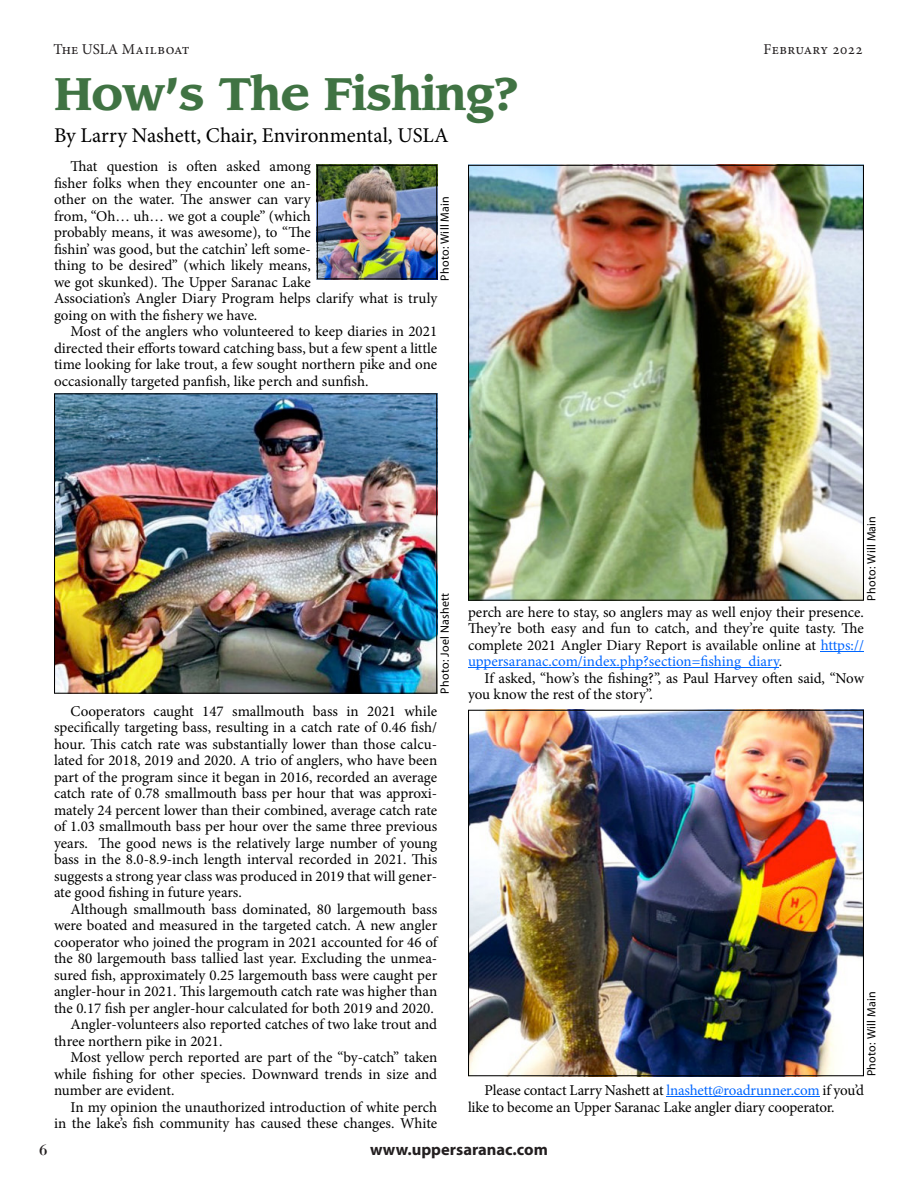
<style>
.page{position:relative;width:918px;height:1188px;background:#fff}
.page>*{position:absolute;margin:0;border:0;box-sizing:border-box;transform-origin:0 0}
.t1{font:700 45px "Leawood";letter-spacing:-.015em;color:#407343}
.t2{font:21px "Minion Pro";color:#000}
.t3{font:700 16.5px "Myriad Pro";color:#231f20}
.t4{font:16.5px "Bodoni";color:#231f20}
.t5{font:15px/16.5px "Minion Pro";color:#000}
.t6{font:15px "Minion Pro";letter-spacing:.005em;color:#231f20}
.t7{font:15px "Minion Pro";letter-spacing:.025em;color:#231f20}
.t8{font:12px "Myriad Pro";letter-spacing:.02em;color:#000}
.s1{color:#06f}
</style>
<div class="page">
<hr style="left:821px;top:651px;width:43px;height:1px;background:#06f">
<hr style="left:468px;top:667px;width:311px;height:1px;background:#06f">
<hr style="left:666px;top:1096px;width:154px;height:1px;background:#06f">
<img style="left:54px;top:393px;width:383px;height:301px">
<img style="left:317px;top:165px;width:120px;height:114px">
<img style="left:468px;top:165px;width:396px;height:436px">
<img style="left:468px;top:710px;width:396px;height:366px">
<p class="t6" style="left:53px;top:43px;width:137px">The USLA Mailboat</p>
<p class="t7" style="left:764px;top:43px;width:101px">February 2022</p>
<h1 class="t1" style="left:54px;top:74px;width:466px">How’s The Fishing?</h1>
<h2 class="t2" style="left:54px;top:127px;width:396px">By Larry Nashett, Chair, Environmental, USLA</h2>
<p class="t5" style="left:54px;top:159px;width:385px;text-indent:16px">That question is often asked among<br>fisher folks when they encounter one an-<br>other on the water. The answer can vary<br>from, “Oh… uh… we got a couple” (which<br>probably means, it was awesome), to “The<br>fishin’ was good, but the catchin’ left some-<br>thing to be desired” (which likely means,<br>we got skunked). The Upper Saranac Lake<br>Association’s Angler Diary Program helps clarify what is truly going on with the fishery we have.</p>
<p class="t5" style="left:54px;top:324px;width:385px;text-align:justify;text-indent:16px">Most of the anglers who volunteered to keep diaries in 2021 directed their efforts toward catching bass, but a few spent a little time looking for lake trout, a few sought northern pike and one occasionally targeted panfish, like perch and sunfish.</p>
<p class="t8" style="left:440px;top:281px;width:86px;rotate:-90deg">Photo: Will Main</p>
<p class="t8" style="left:440px;top:694px;width:103px;rotate:-90deg">Photo: Joel Nashett</p>
<p class="t5" style="left:54px;top:704px;width:385px;text-align:justify;text-indent:16px">Cooperators caught 147 smallmouth bass in 2021 while specifically targeting bass, resulting in a catch rate of 0.46 fish/ hour. This catch rate was substantially lower than those calcu&shy;lated for 2018, 2019 and 2020. A trio of anglers, who have been part of the program since it began in 2016, recorded an average catch rate of 0.78 smallmouth bass per hour that was approxi&shy;mately 24 percent lower than their combined, average catch rate of 1.03 smallmouth bass per hour over the same three previous years. The good news is the relatively large number of young bass in the 8.0-8.9-inch length interval recorded in 2021. This suggests a strong year class was produced in 2019 that will gener&shy;ate good fishing in future years.</p>
<p class="t5" style="left:70px;top:902px;width:368px">Although smallmouth bass dominated, 80 largemouth bass</p>
<p class="t5" style="left:54px;top:918px;width:385px">were boated and measured in the targeted catch. A new angler</p>
<p class="t5" style="left:54px;top:935px;width:385px">cooperator who joined the program in 2021 accounted for 46 of</p>
<p class="t5" style="left:54px;top:951px;width:385px">the 80 largemouth bass tallied last year. Excluding the unmea-</p>
<p class="t5" style="left:54px;top:968px;width:385px">sured fish, approximately 0.25 largemouth bass were caught per</p>
<p class="t5" style="left:54px;top:984px;width:385px">angler-hour in 2021. This largemouth catch rate was higher than</p>
<p class="t5" style="left:54px;top:1001px;width:381px">the 0.17 fish per angler-hour calculated for both 2019 and 2020.</p>
<p class="t5" style="left:70px;top:1017px;width:368px">Angler-volunteers also reported catches of two lake trout and</p>
<p class="t5" style="left:54px;top:1034px;width:170px">three northern pike in 2021.</p>
<p class="t5" style="left:70px;top:1050px;width:368px">Most yellow perch reported are part of the “by-catch” taken</p>
<p class="t5" style="left:54px;top:1067px;width:385px">while fishing for other species. Downward trends in size and</p>
<p class="t5" style="left:54px;top:1083px;width:122px">number are evident.</p>
<p class="t5" style="left:70px;top:1100px;width:368px">In my opinion the unauthorized introduction of white perch</p>
<p class="t5" style="left:54px;top:1116px;width:385px">in the lake’s fish community has caused these changes. White</p>
<p class="t8" style="left:867px;top:601px;width:86px;rotate:-90deg">Photo: Will Main</p>
<p class="t5" style="left:468px;top:605px;width:398px;text-align:justify">perch are here to stay, so anglers may as well enjoy their presence.<br>They’re both easy and fun to catch, and they’re quite tasty. The complete 2021 Angler Diary Report is available online at <span class="s1">https:// uppersaranac.com/index.php?section=fishing_diary</span>.</p>
<p class="t5" style="left:468px;top:671px;width:398px;text-indent:16px">If asked, “how’s the fishing?”, as Paul Harvey often said, “Now you know the rest of the story”.</p>
<p class="t8" style="left:867px;top:1076px;width:86px;rotate:-90deg">Photo: Will Main</p>
<p class="t5" style="left:468px;top:1083px;width:397px;text-indent:16px">Please contact Larry Nashett at <span class="s1">lnashett@roadrunner.com</span> if you’d like to become an Upper Saranac Lake angler diary cooperator.</p>
<p class="t4" style="left:39px;top:1143px;width:10px">6</p>
<p class="t3" style="left:370px;top:1143px;width:179px">www.uppersaranac.com</p>
</div>
